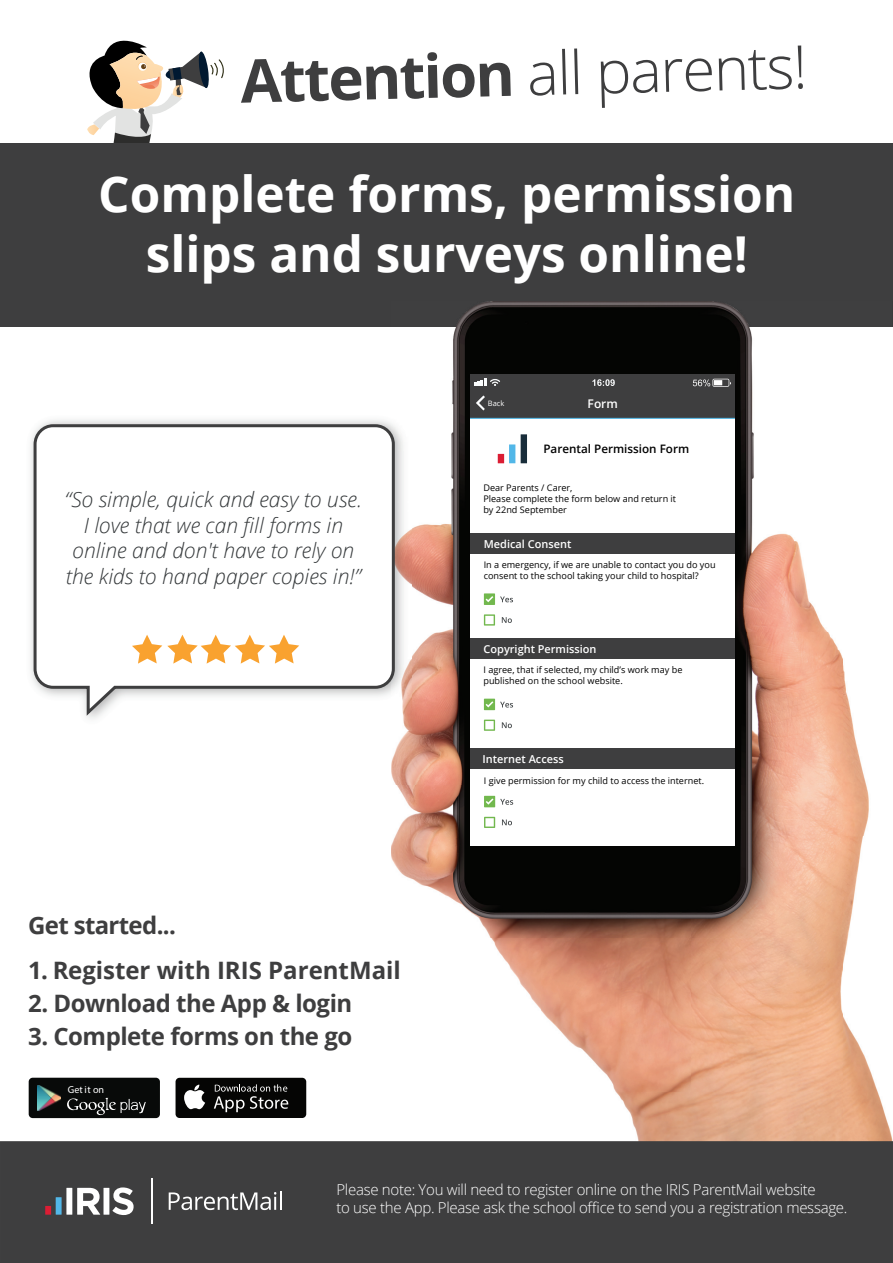
<style>
.page{position:relative;width:893px;height:1263px;background:#fff}
.page>*{position:absolute;margin:0;border:0;box-sizing:border-box;transform-origin:0 0}
.t1{font:300 60px "Open Sans";color:#3e3e3f}
.t2{font:700 49.5px/59.4px "Open Sans";color:#fff;text-align:center}
.t3{font:700 24px "Open Sans";letter-spacing:-.02em;color:#3e3e3f}
.t4{font:700 24px "Open Sans";color:#3e3e3f}
.t5{font:italic 300 21px/25.5px "Open Sans";color:#333739;text-align:center}
.t6{font:300 15px/18px "Open Sans";letter-spacing:-.02em;color:#fff}
.t7{font:600 12px "Open Sans";color:#fff}
.t8{font:600 11.7px "Open Sans";color:#000001}
.t9{font:600 10.95px "Open Sans";color:#fff}
.t10{font:10.05px "Myriad Pro";letter-spacing:.015em;color:#fff}
.t11{font:9.15px/10.9px "Open Sans";color:#000001}
.t12{font:7.35px "Open Sans";color:#fff}
.s1{font-weight:700}
</style>
<div class="page">
<svg style="left:87px;top:40px;width:137px;height:103px"></svg>
<div style="left:0;top:143px;width:893px;height:184px;background:#3e3e3f"></div>
<img style="left:451px;top:327px;width:303px;height:153px">
<img style="left:843px;top:664px;width:50px;height:477px">
<img style="left:411px;top:480px;width:418px;height:153px">
<img style="left:391px;top:633px;width:452px;height:508px">
<img style="left:456px;top:302px;width:293px;height:25px">
<div style="left:29px;top:1078px;width:131px;height:40px;background:#080a09;border-radius:4px"></div>
<svg style="left:67px;top:1098px;width:79px;height:17px"></svg>
<img style="left:38px;top:1086px;width:23px;height:24px">
<div style="left:176px;top:1078px;width:130px;height:40px;background:#050504;border-radius:4px"></div>
<svg style="left:214px;top:1084px;width:74px;height:28px"></svg>
<svg style="left:184px;top:1084px;width:21px;height:25px"></svg>
<img style="left:30px;top:419px;width:381px;height:312px">
<svg style="left:32px;top:423px;width:364px;height:296px"></svg>
<svg style="left:132px;top:635px;width:167px;height:29px"></svg>
<div style="left:0;top:1141px;width:893px;height:122px;background:#3e3e3f;border:2px solid #3e3e3f"></div>
<svg style="left:45px;top:1187px;width:89px;height:28px"></svg>
<hr style="left:151px;top:1178px;width:1px;height:46px;background:#fff">
<svg style="left:169px;top:1191px;width:113px;height:19px"></svg>
<div style="left:471px;top:375px;width:264px;height:470px;background:#fff"></div>
<div style="left:471px;top:533px;width:264px;height:21px;background:#3e3e3f"></div>
<div style="left:471px;top:375px;width:264px;height:43px;background:#3e3e3f"></div>
<svg style="left:500px;top:596px;width:13px;height:6px"></svg>
<svg style="left:502px;top:617px;width:10px;height:6px"></svg>
<svg style="left:484px;top:614px;width:11px;height:12px"></svg>
<div style="left:484px;top:593px;width:11px;height:12px;background:#72b84e"></div>
<svg style="left:486px;top:596px;width:7px;height:6px"></svg>
<div style="left:471px;top:638px;width:264px;height:21px;background:#3e3e3f"></div>
<svg style="left:500px;top:702px;width:13px;height:5px"></svg>
<svg style="left:502px;top:722px;width:10px;height:6px"></svg>
<svg style="left:484px;top:720px;width:11px;height:11px"></svg>
<div style="left:484px;top:699px;width:11px;height:11px;background:#72b84e"></div>
<svg style="left:486px;top:701px;width:7px;height:6px"></svg>
<div style="left:471px;top:748px;width:264px;height:21px;background:#3e3e3f"></div>
<svg style="left:500px;top:799px;width:13px;height:6px"></svg>
<svg style="left:502px;top:819px;width:10px;height:6px"></svg>
<svg style="left:484px;top:817px;width:11px;height:11px"></svg>
<div style="left:484px;top:796px;width:11px;height:11px;background:#72b84e"></div>
<svg style="left:486px;top:798px;width:7px;height:7px"></svg>
<div style="left:521px;top:434px;width:6px;height:29px;background:#192d3a"></div>
<div style="left:509px;top:444px;width:6px;height:19px;background:#52b7e8"></div>
<div style="left:498px;top:454px;width:6px;height:9px;background:#db1d34"></div>
<h1 class="t1" style="left:240px;top:36px;width:568px;rotate:-1deg"><span class="s1">Attention</span> all parents!</h1>
<h2 class="t2" style="left:98px;top:163px;width:699px">Complete forms, permission slips and surveys online!</h2>
<h3 class="t5" style="left:65px;top:486px;width:299px">“So simple, quick and easy to use.<br>I love that we can fill forms in online and don't have to rely on the kids to hand paper copies in!”</h3>
<h3 class="t3" style="left:28px;top:908px;width:149px">Get started...</h3>
<h3 class="t4" style="left:28px;top:953px;width:374px">1. Register with IRIS ParentMail</h3>
<h3 class="t3" style="left:28px;top:986px;width:326px">2. Download the App &amp; login</h3>
<h3 class="t3" style="left:28px;top:1019px;width:326px">3. Complete forms on the go</h3>
<p class="t10" style="left:68px;top:1083px;width:38px">Get it on</p>
<p class="t12" style="left:488px;top:398px;width:18px">Back</p>
<h3 class="t7" style="left:588px;top:396px;width:32px">Form</h3>
<p class="t8" style="left:543px;top:440px;width:147px">Parental Permission Form</p>
<p class="t11" style="left:483px;top:482px;width:194px">Dear Parents / Carer,<br>Please complete the form below and return it by 22nd September</p>
<p class="t9" style="left:484px;top:536px;width:89px">Medical Consent</p>
<p class="t11" style="left:484px;top:559px;width:233px">In a emergency, if we are unable to contact you do you consent to the school taking your child to hospital?</p>
<p class="t9" style="left:483px;top:641px;width:115px">Copyright Permission</p>
<p class="t11" style="left:483px;top:664px;width:201px">I agree, that if selected, my child’s work may be published on the school website.</p>
<p class="t9" style="left:483px;top:751px;width:83px">Internet Access</p>
<p class="t11" style="left:484px;top:774px;width:222px">I give permission for my child to access the internet.</p>
<h3 class="t6" style="left:336px;top:1180px;width:512px">Please note: You will need to register online on the IRIS ParentMail website<br>to use the App. Please ask the school office to send you a registration message.</h3>
</div>
